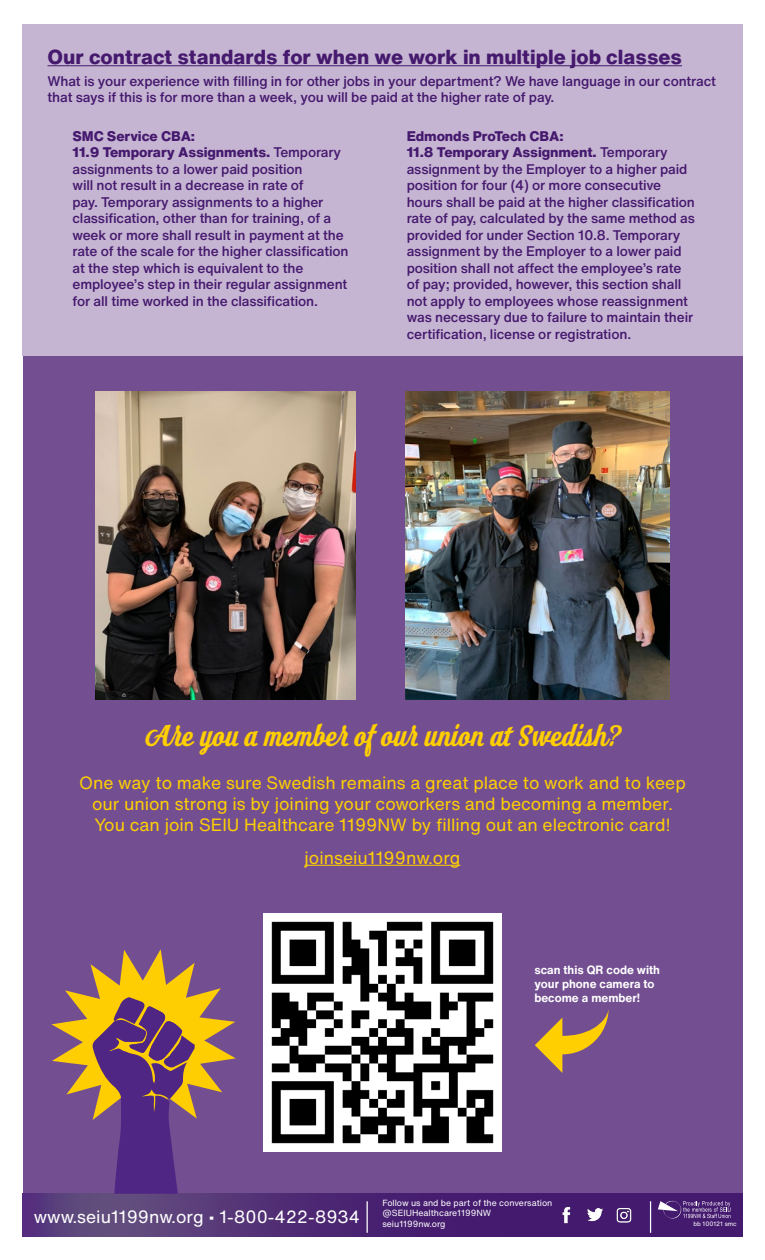
<style>
.page{position:relative;width:765px;height:1260px;background:#fff}
.page>*{position:absolute;margin:0;border:0;box-sizing:border-box;transform-origin:0 0}
.t1{font:700 30px "Look Script";color:#ffcf01}
.t2{font:800 20px "Helvetica Now Text";color:#45196e}
.t3{font:17.5px/21px "Helvetica Now Text";color:#ffcf01;text-align:center}
.t4{font:17.5px "Helvetica Now Text";color:#fff}
.t5{font:500 13.75px/16.5px "Helvetica Now Text";letter-spacing:-.01em;color:#45196e}
.t6{font:700 11.75px/14.1px "Helvetica Now Text";color:#fff}
.t7{font:8.75px/10.5px "Helvetica Now Text";color:#fff}
.t8{font:6.25px "Helvetica Now Text";color:#fff}
.s1{font-weight:800}
</style>
<div class="page">
<div style="left:23px;top:24px;width:720px;height:332px;background:#c6b5d2"></div>
<div style="left:23px;top:356px;width:719px;height:838px;background:#734f91"></div>
<svg style="left:22px;top:1194px;width:720px;height:42px;background:#4f2b74"></svg>
<svg style="left:658px;top:1200px;width:72px;height:21px;background:#664388"></svg>
<img style="left:584px;top:1203px;width:22px;height:24px">
<img style="left:613px;top:1203px;width:22px;height:25px">
<img style="left:554px;top:1204px;width:23px;height:22px">
<hr style="left:367px;top:1201px;width:1px;height:32px;background:#fff">
<hr style="left:650px;top:1201px;width:1px;height:32px;background:#fff">
<hr style="left:48px;top:65px;width:634px;height:1px;background:#45196e">
<img style="left:406px;top:392px;width:263px;height:308px">
<img style="left:96px;top:392px;width:260px;height:308px">
<svg style="left:51px;top:949px;width:185px;height:245px"></svg>
<hr style="left:305px;top:865px;width:155px;height:1px;background:#ffcf01">
<img style="left:263px;top:914px;width:239px;height:238px">
<svg style="left:535px;top:1010px;width:74px;height:63px"></svg>
<h2 class="t2" style="left:48px;top:42px;width:636px">Our contract standards for when we work in multiple job classes</h2>
<p class="t5" style="left:48px;top:72px;width:670px">What is your experience with filling in for other jobs in your department? We have language in our contract that says if this is for more than a week, you will be paid at the higher rate of pay.</p>
<p class="t5" style="left:72px;top:127px;width:278px"><span class="s1">SMC Service CBA:<br>11.9 Temporary Assignments.</span> Temporary assignments to a lower paid position<br>will not result in a decrease in rate of<br>pay. Temporary assignments to a higher classification, other than for training, of a week or more shall result in payment at the rate of the scale for the higher classification at the step which is equivalent to the employee’s step in their regular assignment for all time worked in the classification.</p>
<p class="t5" style="left:407px;top:127px;width:290px"><span class="s1">Edmonds ProTech CBA:<br>11.8 Temporary Assignment.</span> Temporary assignment by the Employer to a higher paid position for four (4) or more consecutive hours shall be paid at the higher classification rate of pay, calculated by the same method as provided for under Section 10.8. Temporary assignment by the Employer to a lower paid position shall not affect the employee’s rate of pay; provided, however, this section shall not apply to employees whose reassignment was necessary due to failure to maintain their certification, license or registration.</p>
<h1 class="t1" style="left:146px;top:718px;width:476px">Are you a member of our union at Swedish?</h1>
<p class="t3" style="left:79px;top:772px;width:608px">One way to make sure Swedish remains a great place to work and to keep our union strong is by joining your coworkers and becoming a member.<br>You can join SEIU Healthcare 1199NW by filling out an electronic card!</p>
<p class="t3" style="left:305px;top:846px;width:157px">joinseiu1199nw.org</p>
<p class="t6" style="left:534px;top:962px;width:127px">scan this QR code with your phone camera to become a member!</p>
<p class="t7" style="left:382px;top:1197px;width:171px">Follow us and be part of the conversation @SEIUHealthcare1199NW seiu1199nw.org</p>
<p class="t4" style="left:34px;top:1203px;width:328px">www.seiu1199nw.org • 1-800-422-8934</p>
<p class="t8" style="left:693px;top:1220px;width:45px">bb 100121 smc</p>
</div>
